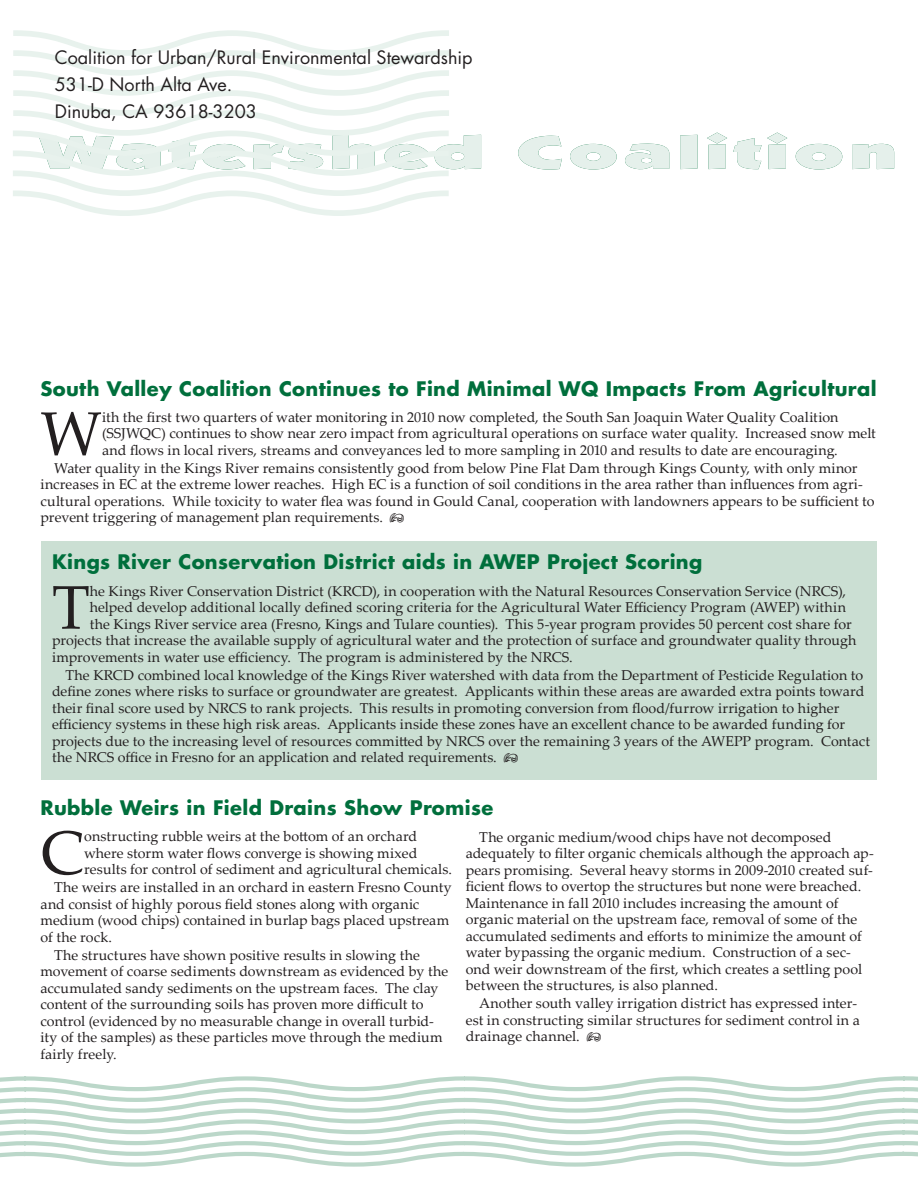
<style>
.page{position:relative;width:918px;height:1188px;background:#fff}
.page>*{position:absolute;margin:0;border:0;box-sizing:border-box;transform-origin:0 0}
.body_text{font:61.65px "Palatino Linotype";color:#231f20}
.body_text-2{font:700 19.5px "Futura";letter-spacing:.02em;color:#006f3c}
.body_text-3{font:18px "Futura";color:#231f20}
.drop_cap{font:14.25px/16.5px "Palatino Linotype";letter-spacing:.005em;color:#231f20}
.body_text-4{font:14.25px/16.5px "Palatino Linotype";letter-spacing:.005em;color:#231f20}
</style>
<div class="page">
<div style="left:41px;top:542px;width:836px;height:238px;background:#cbdfd3"></div>
<svg style="left:518px;top:136px;width:44px;height:34px"></svg>
<svg style="left:570px;top:144px;width:47px;height:26px"></svg>
<svg style="left:625px;top:143px;width:44px;height:27px"></svg>
<svg style="left:680px;top:135px;width:18px;height:34px"></svg>
<svg style="left:707px;top:133px;width:20px;height:36px"></svg>
<svg style="left:733px;top:133px;width:54px;height:36px"></svg>
<svg style="left:796px;top:144px;width:46px;height:26px"></svg>
<svg style="left:852px;top:143px;width:42px;height:26px"></svg>
<svg style="left:0;top:1076px;width:918px;height:91px"></svg>
<svg style="left:13px;top:30px;width:468px;height:186px"></svg>
<p class="body_text-3" style="left:55px;top:45px;width:419px">Coalition for Urban/Rural Environmental Stewardship</p>
<p class="body_text-3" style="left:55px;top:72px;width:179px">531-D North Alta Ave.</p>
<p class="body_text-3" style="left:55px;top:99px;width:204px">Dinuba, CA 93618-3203</p>
<p class="body_text-2" style="left:40px;top:376px;width:838px">South Valley Coalition Continues to Find Minimal WQ Impacts From Agricultural</p>
<p class="body_text" style="left:40px;top:390px;width:63px">W</p>
<p class="drop_cap" style="left:102px;top:408px;width:738px">ith the first two quarters of water monitoring in 2010 now completed, the South San Joaquin Water Quality Coalition</p>
<p class="body_text-4" style="left:102px;top:425px;width:775px">(SSJWQC) continues to show near zero impact from agricultural operations on surface water quality. Increased snow melt</p>
<p class="body_text-4" style="left:102px;top:441px;width:737px">and flows in local rivers, streams and conveyances led to more sampling in 2010 and results to date are encouraging.</p>
<p class="body_text-4" style="left:54px;top:459px;width:805px">Water quality in the Kings River remains consistently good from below Pine Flat Dam through Kings County, with only minor</p>
<p class="drop_cap" style="left:40px;top:476px;width:824px">increases in EC at the extreme lower reaches. High EC is a function of soil conditions in the area rather than influences from agri-</p>
<p class="body_text-4" style="left:40px;top:492px;width:836px">cultural operations. While toxicity to water flea was found in Gould Canal, cooperation with landowners appears to be sufficient to</p>
<p class="body_text-4" style="left:40px;top:509px;width:344px">prevent triggering of management plan requirements.</p>
<p class="body_text-2" style="left:52px;top:549px;width:652px">Kings River Conservation District aids in AWEP Project Scoring</p>
<p class="body_text" style="left:52px;top:564px;width:39px">T</p>
<p class="drop_cap" style="left:90px;top:582px;width:758px">he Kings River Conservation District (KRCD), in cooperation with the Natural Resources Conservation Service (NRCS),</p>
<p class="drop_cap" style="left:90px;top:598px;width:758px">helped develop additional locally defined scoring criteria for the Agricultural Water Efficiency Program (AWEP) within</p>
<p class="drop_cap" style="left:52px;top:615px;width:806px;text-indent:38px">the Kings River service area (Fresno, Kings and Tulare counties). This 5-year program provides 50 percent cost share for projects that increase the available supply of agricultural water and the protection of surface and groundwater quality through improvements in water use efficiency. The program is administered by the NRCS.</p>
<p class="drop_cap" style="left:52px;top:666px;width:819px;text-indent:14px">The KRCD combined local knowledge of the Kings River watershed with data from the Department of Pesticide Regulation to define zones where risks to surface or groundwater are greatest. Applicants within these areas are awarded extra points toward their final score used by NRCS to rank projects. This results in promoting conversion from flood/furrow irrigation to higher efficiency systems in these high risk areas. Applicants inside these zones have an excellent chance to be awarded funding for projects due to the increasing level of resources committed by NRCS over the remaining 3 years of the AWEPP program. Contact the NRCS office in Fresno for an application and related requirements.</p>
<p class="body_text-2" style="left:40px;top:795px;width:454px">Rubble Weirs in Field Drains Show Promise</p>
<p class="body_text" style="left:40px;top:809px;width:45px">C</p>
<p class="body_text-4" style="left:84px;top:827px;width:335px">onstructing rubble weirs at the bottom of an orchard</p>
<p class="drop_cap" style="left:84px;top:844px;width:335px">where storm water flows converge is showing mixed</p>
<p class="body_text-4" style="left:84px;top:860px;width:369px">results for control of sediment and agricultural chemicals.</p>
<p class="body_text-4" style="left:54px;top:878px;width:399px">The weirs are installed in an orchard in eastern Fresno County</p>
<p class="body_text-4" style="left:40px;top:895px;width:410px">and consist of highly porous field stones along with organic medium (wood chips) contained in burlap bags placed upstream</p>
<p class="body_text-4" style="left:40px;top:928px;width:73px">of the rock.</p>
<p class="body_text-4" style="left:54px;top:946px;width:367px">The structures have shown positive results in slowing the</p>
<p class="body_text-4" style="left:40px;top:962px;width:409px">movement of coarse sediments downstream as evidenced by the accumulated sandy sediments on the upstream faces. The clay</p>
<p class="drop_cap" style="left:40px;top:995px;width:384px">content of the surrounding soils has proven more difficult to</p>
<p class="body_text-4" style="left:40px;top:1012px;width:395px">control (evidenced by no measurable change in overall turbid-</p>
<p class="body_text-4" style="left:40px;top:1028px;width:404px">ity of the samples) as these particles move through the medium fairly freely.</p>
<p class="drop_cap" style="left:466px;top:828px;width:410px;text-indent:14px">The organic medium/wood chips have not decomposed adequately to filter organic chemicals although the approach ap&shy;pears promising. Several heavy storms in 2009-2010 created suf&shy;ficient flows to overtop the structures but none were breached.<br>Maintenance in fall 2010 includes increasing the amount of organic material on the upstream face, removal of some of the accumulated sediments and efforts to minimize the amount of water bypassing the organic medium. Construction of a sec&shy;ond weir downstream of the first, which creates a settling pool</p>
<p class="body_text-4" style="left:479px;top:976px;width:379px;line-height:18px;text-indent:-14px">between the structures, is also planned.<br>Another south valley irrigation district has expressed inter-</p>
<p class="body_text-4" style="left:466px;top:1011px;width:396px">est in constructing similar structures for sediment control in a drainage channel.</p>
</div>
